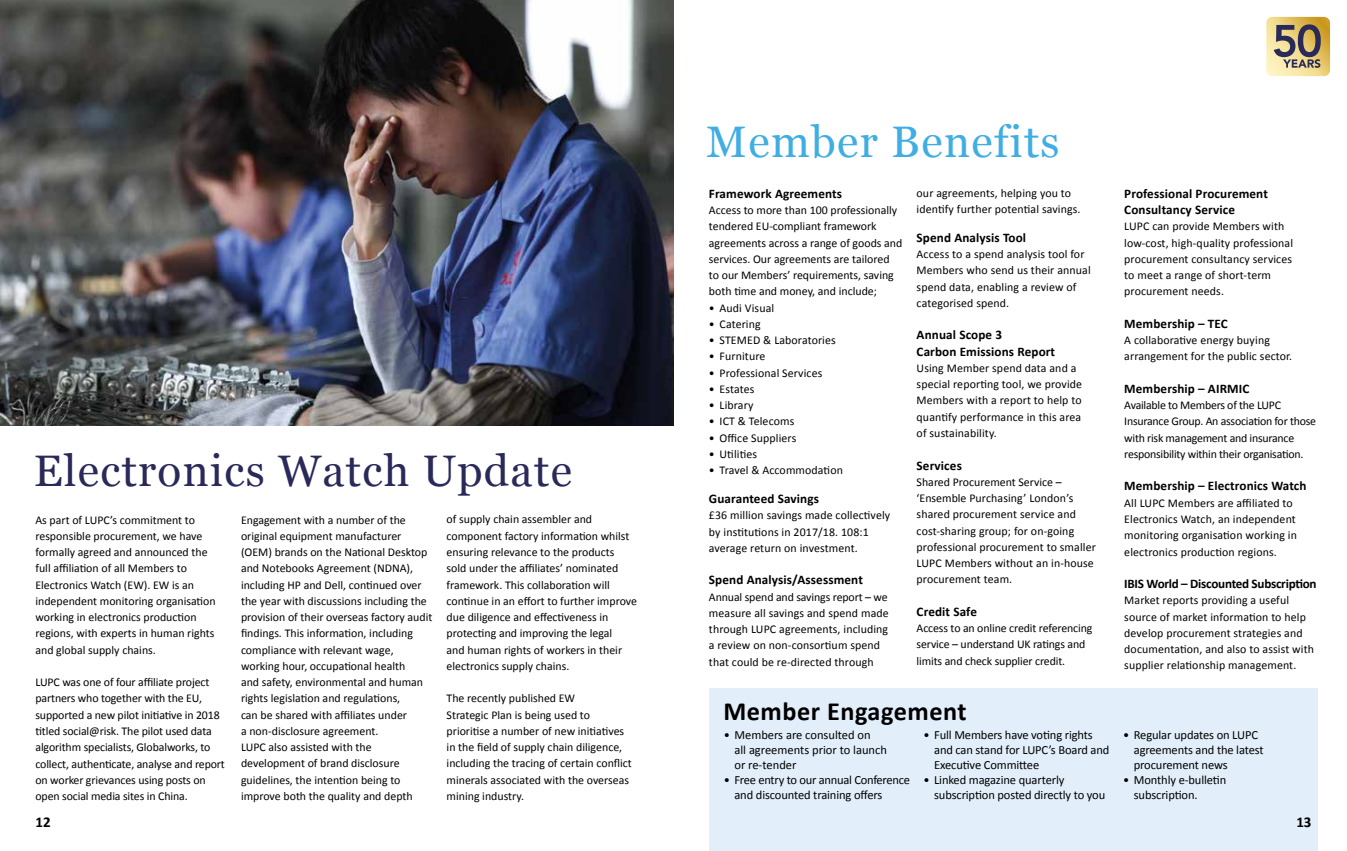
<style>
.page{position:relative;width:1347px;height:851px;background:#fff}
.page>*{position:absolute;margin:0;border:0;box-sizing:border-box;transform-origin:0 0}
.t1{font:44.12px "Georgia";letter-spacing:.03em;color:#29295a}
.t2{font:44.12px "Georgia";letter-spacing:.03em;color:#40aee3}
.t3{font:700 26.25px "Calibri";letter-spacing:.02em;color:#000}
.t4{font:700 15px "Calibri";color:#000}
.t5{font:700 13.12px/16.2px "Calibri";letter-spacing:.01em;color:#000}
.t6{font:700 13.12px "Calibri";letter-spacing:-.02em;color:#000}
.t7{font:12.5px/15px "Calibri";letter-spacing:-.01em;color:#000}
.t8{font:11.88px/16.2px "Calibri";color:#000}
.t9{font:11.88px/16.2px "Calibri";letter-spacing:-.02em;color:#000}
</style>
<div class="page">
<img style="left:0;top:0;width:673px;height:425px">
<div style="left:709px;top:688px;width:608px;height:162px;background:#e2effb"></div>
<svg style="left:1266px;top:17px;width:64px;height:59px;background:#bca876"></svg>
<h1 class="t1" style="left:34px;top:438px;width:540px">Electronics Watch Update</h1>
<p class="t8" style="left:35px;top:511px;width:182px">As part of LUPC’s commitment to responsible procurement, we have formally agreed and announced the full affiliation of all Members to Electronics Watch (EW). EW is an independent monitoring organisation working in electronics production regions, with experts in human rights and global supply chains.</p>
<p class="t8" style="left:35px;top:674px;width:191px">LUPC was one of four affiliate project partners who together with the EU, supported a new pilot initiative in 2018 titled social@risk. The pilot used data algorithm specialists, Globalworks, to collect, authenticate, analyse and report on worker grievances using posts on open social media sites in China.</p>
<p class="t8" style="left:241px;top:511px;width:193px">Engagement with a number of the original equipment manufacturer (OEM) brands on the National Desktop and Notebooks Agreement (NDNA), including HP and Dell, continued over the year with discussions including the provision of their overseas factory audit findings. This information, including compliance with relevant wage, working hour, occupational health<br>and safety, environmental and human rights legislation and regulations,<br>can be shared with affiliates under<br>a non-disclosure agreement.<br>LUPC also assisted with the development of brand disclosure guidelines, the intention being to improve both the quality and depth</p>
<p class="t8" style="left:446px;top:511px;width:192px">of supply chain assembler and component factory information whilst ensuring relevance to the products sold under the affiliates’ nominated framework. This collaboration will continue in an effort to further improve due diligence and effectiveness in protecting and improving the legal<br>and human rights of workers in their electronics supply chains.</p>
<p class="t8" style="left:446px;top:690px;width:187px">The recently published EW<br>Strategic Plan is being used to prioritise a number of new initiatives in the field of supply chain diligence, including the tracing of certain conflict minerals associated with the overseas mining industry.</p>
<h1 class="t2" style="left:706px;top:110px;width:355px">Member Benefits</h1>
<p class="t5" style="left:709px;top:185px;width:135px">Framework Agreements</p>
<p class="t8" style="left:709px;top:202px;width:195px">Access to more than 100 professionally tendered EU-compliant framework agreements across a range of goods and services. Our agreements are tailored to our Members’ requirements, saving both time and money, and include;</p>
<p class="t8" style="left:709px;top:299px;width:67px">• Audi Visual</p>
<p class="t8" style="left:709px;top:316px;width:53px">• Catering</p>
<p class="t8" style="left:709px;top:332px;width:128px">• STEMED &amp; Laboratories</p>
<p class="t8" style="left:709px;top:348px;width:58px">• Furniture</p>
<p class="t8" style="left:709px;top:364px;width:115px">• Professional Services</p>
<p class="t8" style="left:709px;top:381px;width:47px">• Estates</p>
<p class="t8" style="left:709px;top:397px;width:46px">• Library</p>
<p class="t8" style="left:709px;top:413px;width:87px">• ICT &amp; Telecoms</p>
<p class="t8" style="left:709px;top:429px;width:89px">• Office Suppliers</p>
<p class="t8" style="left:709px;top:446px;width:50px">• Utilities</p>
<p class="t8" style="left:709px;top:462px;width:136px">• Travel &amp; Accommodation</p>
<p class="t5" style="left:709px;top:490px;width:111px">Guaranteed Savings</p>
<p class="t8" style="left:709px;top:507px;width:183px">£36 million savings made collectively by institutions in 2017/18. 108:1 average return on investment.</p>
<p class="t5" style="left:709px;top:571px;width:155px">Spend Analysis/Assessment</p>
<p class="t8" style="left:709px;top:588px;width:181px">Annual spend and savings report – we measure all savings and spend made through LUPC agreements, including a review on non-consortium spend that could be re-directed through</p>
<p class="t8" style="left:916px;top:185px;width:165px">our agreements, helping you to identify further potential savings.</p>
<p class="t5" style="left:916px;top:229px;width:111px">Spend Analysis Tool</p>
<p class="t8" style="left:916px;top:246px;width:176px">Access to a spend analysis tool for<br>Members who send us their annual spend data, enabling a review of categorised spend.</p>
<p class="t5" style="left:916px;top:327px;width:140px">Annual Scope 3<br>Carbon Emissions Report</p>
<p class="t8" style="left:916px;top:360px;width:167px">Using Member spend data and a special reporting tool, we provide<br>Members with a report to help to quantify performance in this area of sustainability.</p>
<p class="t5" style="left:916px;top:457px;width:47px">Services</p>
<p class="t8" style="left:916px;top:473px;width:181px">Shared Procurement Service – ‘Ensemble Purchasing’ London’s shared procurement service and cost-sharing group; for on-going professional procurement to smaller<br>LUPC Members without an in-house procurement team.</p>
<p class="t5" style="left:916px;top:603px;width:62px">Credit Safe</p>
<p class="t8" style="left:916px;top:620px;width:177px">Access to an online credit referencing service – understand UK ratings and limits and check supplier credit.</p>
<h2 class="t3" style="left:723px;top:694px;width:245px">Member Engagement</h2>
<p class="t7" style="left:734px;top:727px;width:154px;text-indent:-11px">• Members are consulted on<br>all agreements prior to launch or re-tender</p>
<p class="t7" style="left:734px;top:772px;width:177px;text-indent:-11px">• Free entry to our annual Conference and discounted training offers</p>
<p class="t7" style="left:934px;top:727px;width:177px;text-indent:-11px">• Full Members have voting rights and can stand for LUPC’s Board and<br>Executive Committee</p>
<p class="t7" style="left:934px;top:772px;width:173px;text-indent:-11px">• Linked magazine quarterly subscription posted directly to you</p>
<p class="t5" style="left:1124px;top:185px;width:145px">Professional Procurement<br>Consultancy Service</p>
<p class="t8" style="left:1124px;top:218px;width:170px">LUPC can provide Members with low-cost, high-quality professional procurement consultancy services to meet a range of short-term procurement needs.</p>
<p class="t5" style="left:1124px;top:315px;width:105px">Membership – TEC</p>
<p class="t8" style="left:1124px;top:332px;width:169px">A collaborative energy buying arrangement for the public sector.</p>
<p class="t5" style="left:1124px;top:380px;width:127px">Membership – AIRMIC</p>
<p class="t9" style="left:1124px;top:397px;width:193px">Available to Members of the LUPC Insurance Group. An association for those with risk management and insurance responsibility within their organisation.</p>
<p class="t5" style="left:1124px;top:478px;width:184px">Membership – Electronics Watch</p>
<p class="t8" style="left:1124px;top:494px;width:174px">All LUPC Members are affiliated to Electronics Watch, an independent monitoring organisation working in electronics production regions.</p>
<p class="t6" style="left:1124px;top:575px;width:194px">IBIS World – Discounted Subscription</p>
<p class="t8" style="left:1124px;top:592px;width:191px">Market reports providing a useful source of market information to help develop procurement strategies and documentation, and also to assist with supplier relationship management.</p>
<p class="t7" style="left:1133px;top:727px;width:131px;text-indent:-11px">• Regular updates on LUPC agreements and the latest procurement news</p>
<p class="t7" style="left:1133px;top:772px;width:94px;text-indent:-11px">• Monthly e-bulletin subscription.</p>
<p class="t4" style="left:35px;top:812px;width:17px">12</p>
<p class="t4" style="left:1296px;top:812px;width:17px">13</p>
</div>
